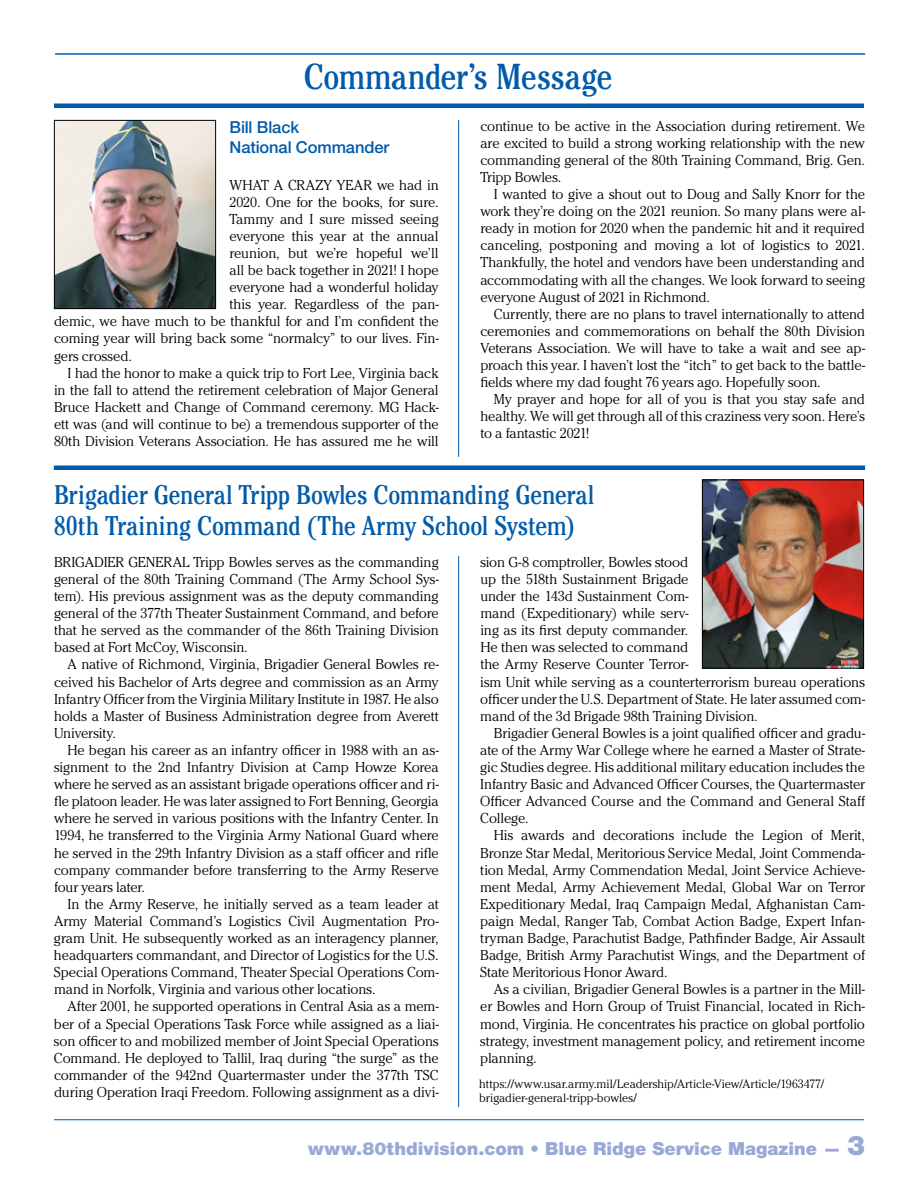
<style>
.page{position:relative;width:918px;height:1188px;background:#fff}
.page>*{position:absolute;margin:0;border:0;box-sizing:border-box;transform-origin:0 0}
.t1{font:condensed 36px "Cheltenham Std";letter-spacing:-.005em;color:#005baa}
.t2{font:condensed 27px/31.5px "Cheltenham Std";letter-spacing:-.005em;color:#005baa}
.t3{font:900 18px "Helvetica Neue";color:#98a9d6}
.t4{font:500 16.5px/19.8px "Helvetica Neue";letter-spacing:-.005em;color:#005baa}
.t5{font:300 14.25px/17.1px "Cheltenham Std";letter-spacing:-.015em;color:#000;text-align:justify}
.t6{font:300 14.25px "Cheltenham Std";letter-spacing:.015em;color:#000}
.t7{font:300 12px/14.4px "Cheltenham Std";letter-spacing:-.005em;color:#000}
.s1{font-size:27px}
</style>
<div class="page">
<hr style="left:54px;top:1119px;width:810px;height:1px;background:#005baa">
<hr style="left:55px;top:53px;width:810px;height:2px;background:#005baa">
<div style="left:54px;top:103px;width:810px;height:5px;background:#005baa"></div>
<img style="left:56px;top:122px;width:158px;height:185px">
<div style="left:54px;top:120px;width:162px;height:189px;border:1px solid #000"></div>
<hr style="left:458px;top:120px;width:1px;height:337px;background:#005baa">
<hr style="left:458px;top:556px;width:1px;height:551px;background:#005baa">
<div style="left:54px;top:465px;width:811px;height:5px;background:#005baa"></div>
<img style="left:704px;top:482px;width:158px;height:185px">
<div style="left:702px;top:480px;width:162px;height:189px;border:1px solid #000"></div>
<h1 class="t1" style="left:304px;top:56px;width:311px">Commander’s Message</h1>
<p class="t5" style="left:480px;top:117px;width:386px">continue to be active in the Association during retirement. We are excited to build a strong working relationship with the new commanding general of the 80th Training Command, Brig. Gen.<br>Tripp Bowles.</p>
<p class="t5" style="left:480px;top:186px;width:386px;text-indent:14px">I wanted to give a shout out to Doug and Sally Knorr for the work they’re doing on the 2021 reunion. So many plans were al&shy;ready in motion for 2020 when the pandemic hit and it required canceling, postponing and moving a lot of logistics to 2021.<br>Thankfully, the hotel and vendors have been understanding and accommodating with all the changes. We look forward to seeing everyone August of 2021 in Richmond.</p>
<p class="t5" style="left:480px;top:305px;width:386px;text-indent:13px">Currently, there are no plans to travel internationally to attend ceremonies and commemorations on behalf the 80th Division Veterans Association. We will have to take a wait and see ap&shy;proach this year. I haven’t lost the “itch” to get back to the battle&shy;fields where my dad fought 76 years ago. Hopefully soon.</p>
<p class="t5" style="left:480px;top:391px;width:386px;text-indent:13px">My prayer and hope for all of you is that you stay safe and healthy. We will get through all of this craziness very soon. Here’s to a fantastic 2021!</p>
<p class="t4" style="left:230px;top:117px;width:161px">Bill Black<br>National Commander</p>
<p class="t6" style="left:230px;top:176px;width:211px">What a crazy year we had in</p>
<p class="t5" style="left:230px;top:193px;width:211px">2020. One for the books, for sure.</p>
<p class="t5" style="left:230px;top:210px;width:211px">Tammy and I sure missed seeing</p>
<p class="t5" style="left:230px;top:227px;width:211px">everyone this year at the annual</p>
<p class="t5" style="left:230px;top:244px;width:211px">reunion, but we’re hopeful we’ll</p>
<p class="t5" style="left:230px;top:262px;width:211px">all be back together in 2021! I hope</p>
<p class="t5" style="left:230px;top:279px;width:211px">everyone had a wonderful holiday</p>
<p class="t5" style="left:230px;top:296px;width:211px">this year. Regardless of the pan-</p>
<p class="t5" style="left:54px;top:313px;width:386px">demic, we have much to be thankful for and I’m confident the</p>
<p class="t5" style="left:54px;top:330px;width:386px">coming year will bring back some “normalcy” to our lives. Fin-</p>
<p class="t5" style="left:54px;top:347px;width:79px">gers crossed.</p>
<p class="t5" style="left:68px;top:364px;width:373px">I had the honor to make a quick trip to Fort Lee, Virginia back</p>
<p class="t5" style="left:54px;top:381px;width:386px">in the fall to attend the retirement celebration of Major General</p>
<p class="t5" style="left:54px;top:398px;width:386px">Bruce Hackett and Change of Command ceremony. MG Hack-</p>
<p class="t5" style="left:54px;top:415px;width:386px">ett was (and will continue to be) a tremendous supporter of the</p>
<p class="t5" style="left:54px;top:433px;width:386px">80th Division Veterans Association. He has assured me he will</p>
<h2 class="t2" style="left:54px;top:478px;width:542px">Brigadier General Tripp Bowles Commanding General<br>80th Training Command (The Army School System)</h2>
<p class="t5" style="left:54px;top:553px;width:386px">Brigadier General Tripp Bowles serves as the commanding general of the 80th Training Command (The Army School Sys&shy;tem). His previous assignment was as the deputy commanding general of the 377th Theater Sustainment Command, and before that he served as the commander of the 86th Training Division based at Fort McCoy, Wisconsin.</p>
<p class="t5" style="left:54px;top:656px;width:386px;text-indent:13px">A native of Richmond, Virginia, Brigadier General Bowles re&shy;ceived his Bachelor of Arts degree and commission as an Army Infantry Officer from the Virginia Military Institute in 1987. He also holds a Master of Business Administration degree from Averett University.</p>
<p class="t5" style="left:54px;top:741px;width:386px;text-indent:14px">He began his career as an infantry officer in 1988 with an as&shy;signment to the 2nd Infantry Division at Camp Howze Korea where he served as an assistant brigade operations officer and ri&shy;fle platoon leader. He was later assigned to Fort Benning, Georgia where he served in various positions with the Infantry Center. In 1994, he transferred to the Virginia Army National Guard where he served in the 29th Infantry Division as a staff officer and rifle company commander before transferring to the Army Reserve four years later.</p>
<p class="t5" style="left:54px;top:895px;width:386px;text-indent:14px">In the Army Reserve, he initially served as a team leader at Army Material Command’s Logistics Civil Augmentation Pro&shy;gram Unit. He subsequently worked as an interagency planner, headquarters commandant, and Director of Logistics for the U.S.<br>Special Operations Command, Theater Special Operations Com&shy;mand in Norfolk, Virginia and various other locations.</p>
<p class="t5" style="left:54px;top:998px;width:386px;text-align:left;text-indent:13px">After 2001, he supported operations in Central Asia as a mem&shy;ber of a Special Operations Task Force while assigned as a liai&shy;son officer to and mobilized member of Joint Special Operations Command. He deployed to Tallil, Iraq during “the surge” as the commander of the 942nd Quartermaster under the 377th TSC during Operation Iraqi Freedom. Following assignment as a divi-</p>
<p class="t5" style="left:480px;top:553px;width:386px;text-align:left">sion G-8 comptroller, Bowles stood<br>up the 518th Sustainment Brigade<br>under the 143d Sustainment Com-<br>mand (Expeditionary) while serv-<br>ing as its first deputy commander.<br>He then was selected to command<br>the Army Reserve Counter Terror-<br>ism Unit while serving as a counterterrorism bureau operations officer under the U.S. Department of State. He later assumed com&shy;mand of the 3d Brigade 98th Training Division.</p>
<p class="t5" style="left:480px;top:724px;width:386px;text-indent:14px">Brigadier General Bowles is a joint qualified officer and gradu&shy;ate of the Army War College where he earned a Master of Strate&shy;gic Studies degree. His additional military education includes the Infantry Basic and Advanced Officer Courses, the Quartermaster Officer Advanced Course and the Command and General Staff College.</p>
<p class="t5" style="left:480px;top:827px;width:386px;text-indent:14px">His awards and decorations include the Legion of Merit, Bronze Star Medal, Meritorious Service Medal, Joint Commenda&shy;tion Medal, Army Commendation Medal, Joint Service Achieve&shy;ment Medal, Army Achievement Medal, Global War on Terror Expeditionary Medal, Iraq Campaign Medal, Afghanistan Cam&shy;paign Medal, Ranger Tab, Combat Action Badge, Expert Infan&shy;tryman Badge, Parachutist Badge, Pathfinder Badge, Air Assault Badge, British Army Parachutist Wings, and the Department of State Meritorious Honor Award.</p>
<p class="t5" style="left:480px;top:981px;width:386px;text-indent:13px">As a civilian, Brigadier General Bowles is a partner in the Mill&shy;er Bowles and Horn Group of Truist Financial, located in Rich&shy;mond, Virginia. He concentrates his practice on global portfolio strategy, investment management policy, and retirement income planning.</p>
<p class="t7" style="left:479px;top:1077px;width:347px">https://www.usar.army.mil/Leadership/Article-View/Article/1963477/ brigadier-general-tripp-bowles/</p>
<p class="t3" style="left:308px;top:1138px;width:558px">www.80thdivision.com • Blue Ridge Service Magazine — <span class="s1">3</span></p>
</div>
